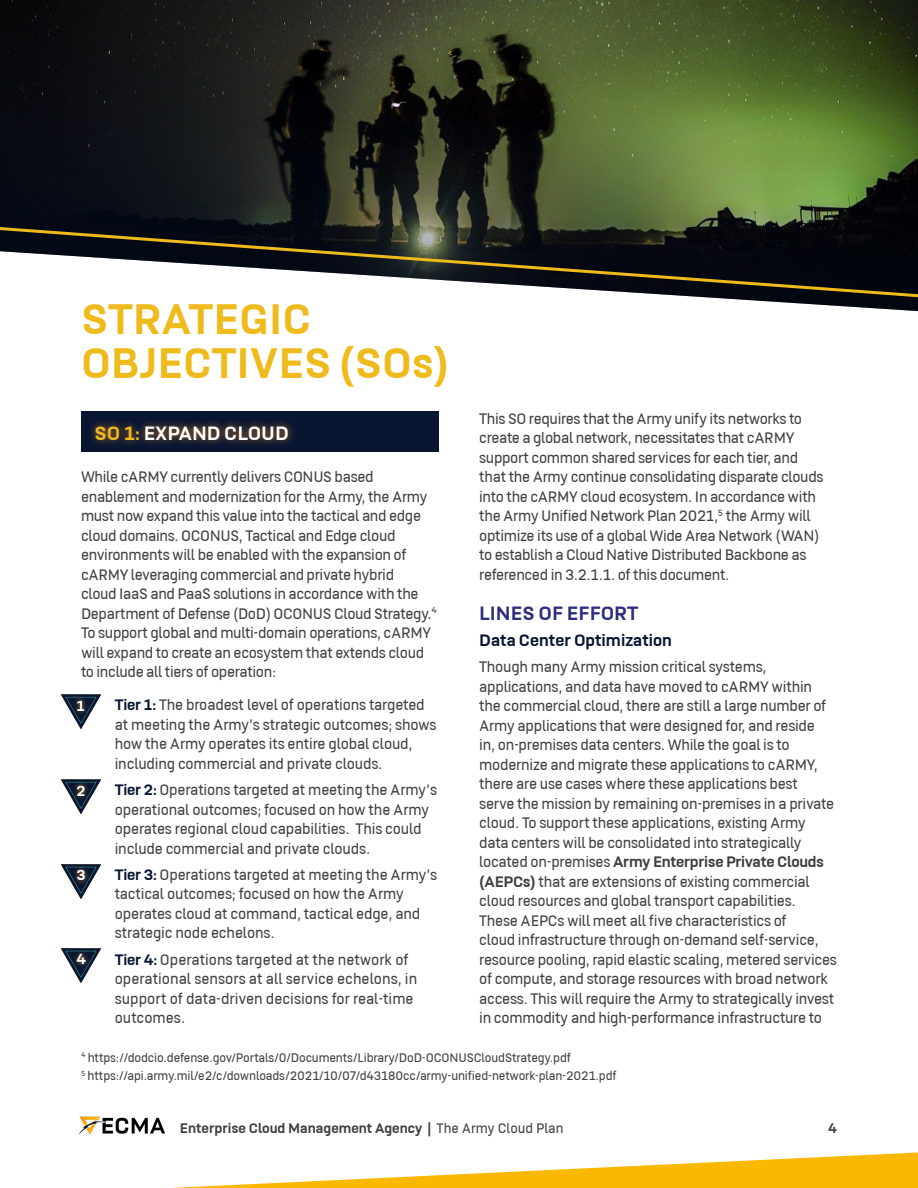
<style>
.page{position:relative;width:918px;height:1188px;background:#fff}
.page>*{position:absolute;margin:0;border:0;box-sizing:border-box;transform-origin:0 0}
.t1{font:700 46.5px/43.5px "US Army";color:#efbb1c}
.t2{font:700 21px "US Army";color:#fff}
.t3{font:700 21px "US Army";color:#2b2e7d}
.t4{font:700 18px "US Army";color:#081632}
.t5{font:300 16.5px/19.5px "US Army";letter-spacing:-.015em;color:#403e3f}
.t6{font:700 15.9px "US Army";color:#fff}
.t7{font:700 15px "US Army";color:#403e3f}
.t8{font:300 13.5px/18.3px "US Army";letter-spacing:-.01em;color:#403e3f}
.s1{color:#efbb1c}
.s2{font-weight:700;color:#081632}
.s3{font-weight:700}
.s4{font-weight:300}
</style>
<div class="page">
<svg style="left:171px;top:1152px;width:747px;height:36px"></svg>
<img style="left:79px;top:1116px;width:87px;height:19px">
<svg style="left:0;top:0;width:918px;height:312px;background:#3e482f"></svg>
<svg style="left:0;top:224px;width:918px;height:76px"></svg>
<div style="left:81px;top:411px;width:358px;height:41px;background:#081632"></div>
<div style="left:88px;top:419px;width:208px;height:29px;background:#f7921e;opacity:.75"></div>
<svg style="left:61px;top:694px;width:40px;height:35px"></svg>
<div style="left:72px;top:695px;width:17px;height:21px;background:#f3981f;opacity:.75"></div>
<svg style="left:61px;top:779px;width:40px;height:35px"></svg>
<div style="left:72px;top:780px;width:18px;height:21px;background:#f3981f;opacity:.75"></div>
<svg style="left:61px;top:864px;width:40px;height:35px"></svg>
<div style="left:72px;top:865px;width:19px;height:21px;background:#f3981f;opacity:.75"></div>
<svg style="left:61px;top:948px;width:40px;height:35px"></svg>
<div style="left:72px;top:949px;width:19px;height:21px;background:#f3981f;opacity:.75"></div>
<h1 class="t1" style="left:81px;top:298px;width:370px">STRATEGIC<br>OBJECTIVES (SOs)</h1>
<p class="t2" style="left:94px;top:421px;width:196px"><span class="s1">SO 1:</span> EXPAND CLOUD</p>
<p class="t5" style="left:81px;top:468px;width:357px">While cARMY currently delivers CONUS based enablement and modernization for the Army, the Army must now expand this value into the tactical and edge cloud domains. OCONUS, Tactical and Edge cloud environments will be enabled with the expansion of cARMY leveraging commercial and private hybrid<br>cloud IaaS and PaaS solutions in accordance with the Department of Defense (DoD) OCONUS Cloud Strategy.<sup>4<br></sup>To support global and multi-domain operations, cARMY will expand to create an ecosystem that extends cloud to include all tiers of operation:</p>
<p class="t5" style="left:115px;top:696px;width:323px"><span class="s2">Tier 1:</span> The broadest level of operations targeted at meeting the Army’s strategic outcomes; shows how the Army operates its entire global cloud, including commercial and private clouds.</p>
<p class="t5" style="left:115px;top:780px;width:324px"><span class="s2">Tier 2:</span> Operations targeted at meeting the Army’s operational outcomes; focused on how the Army operates regional cloud capabilities. This could include commercial and private clouds.</p>
<p class="t5" style="left:115px;top:865px;width:324px"><span class="s2">Tier 3:</span> Operations targeted at meeting the Army’s tactical outcomes; focused on how the Army operates cloud at command, tactical edge, and strategic node echelons.</p>
<p class="t5" style="left:115px;top:950px;width:304px"><span class="s2">Tier 4:</span> Operations targeted at the network of operational sensors at all service echelons, in support of data-driven decisions for real-time outcomes.</p>
<p class="t6" style="left:76px;top:697px;width:10px">1</p>
<p class="t6" style="left:76px;top:782px;width:11px">2</p>
<p class="t6" style="left:76px;top:867px;width:11px">3</p>
<p class="t6" style="left:76px;top:951px;width:11px">4</p>
<p class="t5" style="left:479px;top:409px;width:346px">This SO requires that the Army unify its networks to create a global network, necessitates that cARMY support common shared services for each tier, and that the Army continue consolidating disparate clouds into the cARMY cloud ecosystem. In accordance with the Army Unified Network Plan 2021,<sup>5</sup> the Army will optimize its use of a global Wide Area Network (WAN) to establish a Cloud Native Distributed Backbone as referenced in 3.2.1.1. of this document.</p>
<p class="t3" style="left:479px;top:601px;width:161px">LINES OF EFFORT</p>
<p class="t4" style="left:479px;top:630px;width:194px">Data Center Optimization</p>
<p class="t5" style="left:479px;top:657px;width:359px">Though many Army mission critical systems, applications, and data have moved to cARMY within the commercial cloud, there are still a large number of Army applications that were designed for, and reside<br>in, on-premises data centers. While the goal is to modernize and migrate these applications to cARMY, there are use cases where these applications best serve the mission by remaining on-premises in a private cloud. To support these applications, existing Army data centers will be consolidated into strategically located on-premises <span class="s3">Army Enterprise Private Clouds (AEPCs)</span> that are extensions of existing commercial cloud resources and global transport capabilities.<br>These AEPCs will meet all five characteristics of<br>cloud infrastructure through on-demand self-service, resource pooling, rapid elastic scaling, metered services of compute, and storage resources with broad network access. This will require the Army to strategically invest in commodity and high-performance infrastructure to</p>
<p class="t8" style="left:81px;top:1049px;width:537px"><sup>4</sup> https://dodcio.defense.gov/Portals/0/Documents/Library/DoD-OCONUSCloudStrategy.pdf<br><sup>5</sup> https://api.army.mil/e2/c/downloads/2021/10/07/d43180cc/army-unified-network-plan-2021.pdf</p>
<p class="t7" style="left:180px;top:1120px;width:385px">Enterprise Cloud Management Agency | <span class="s4">The Army Cloud Plan</span></p>
<p class="t7" style="left:828px;top:1120px;width:10px">4</p>
</div>
